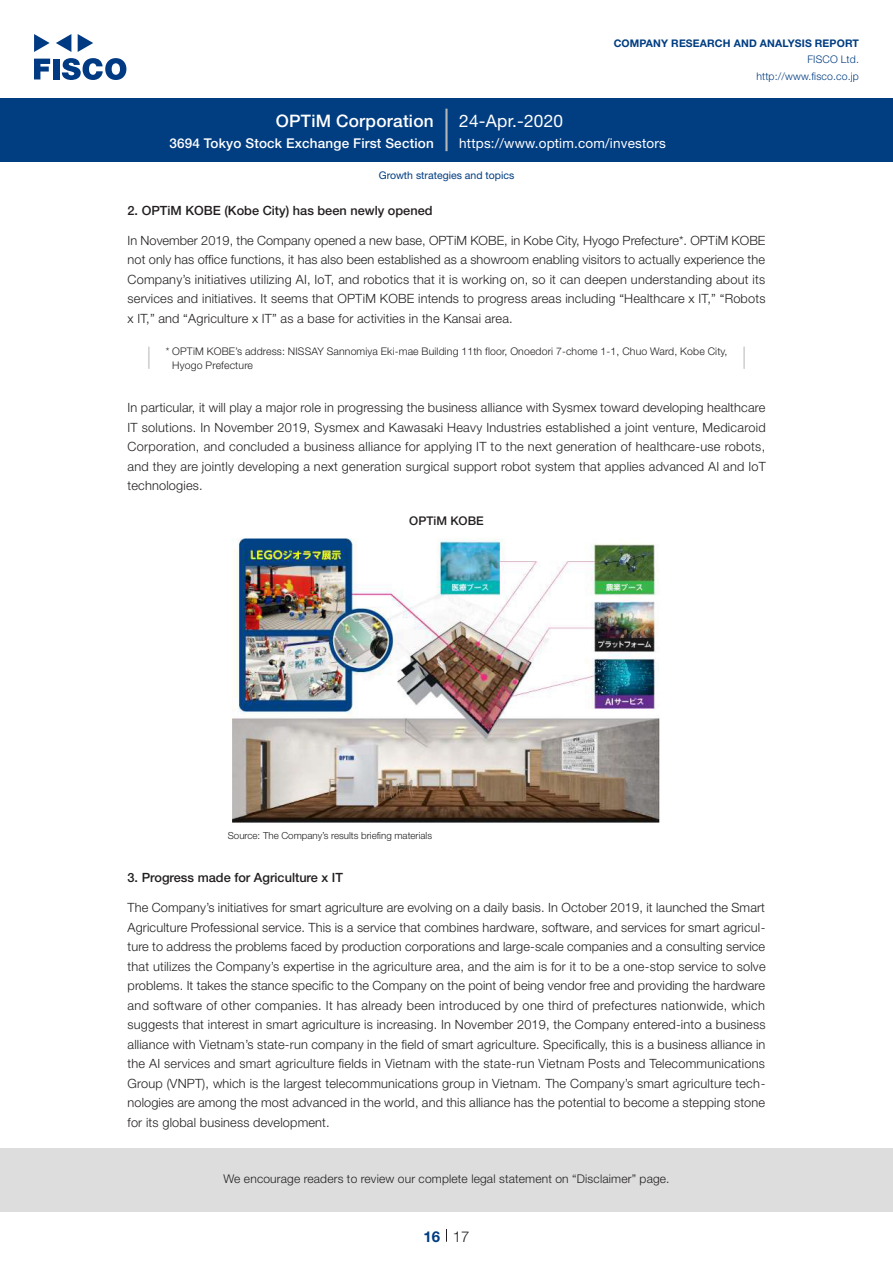
<style>
.page{position:relative;width:893px;height:1263px;background:#fff}
.page>*{position:absolute;margin:0;border:0;box-sizing:border-box;transform-origin:0 0}
.t1{font:500 17.25px "Helvetica Neue LT Std";letter-spacing:.015em;color:#fff}
.t2{font:17.25px "Helvetica Neue LT Std";letter-spacing:.015em;color:#fff}
.t3{font:300 15px "Helvetica Neue LT Std";color:#231f20}
.t4{font:700 15px "Helvetica Neue LT Std";color:#003d81}
.t5{font:500 13.5px "Helvetica Neue LT Std";letter-spacing:.015em;color:#fff}
.t6{font:13.5px "Helvetica Neue LT Std";letter-spacing:.015em;color:#fff}
.t7{font:300 12.75px/19.5px "Helvetica Neue LT Std";letter-spacing:.01em;color:#231f20;text-align:justify}
.t8{font:500 12.75px "Helvetica Neue LT Std";color:#231f20}
.t9{font:300 12px "Helvetica Neue LT Std";letter-spacing:.015em;color:#231f20}
.t10{font:500 12px "Helvetica Neue LT Std";color:#231f20}
.t11{font:300 10.5px/13.5px "Helvetica Neue LT Std";letter-spacing:.015em;color:#231f20}
.t12{font:700 10.5px "Helvetica Neue LT Std";letter-spacing:.015em;color:#003d81}
.t13{font:300 10.5px/16.5px "Helvetica Neue LT Std";letter-spacing:.015em;color:#003d81;text-align:right}
.t14{font:10.5px "Helvetica Neue LT Std";color:#003d81}
.t15{font:300 9.75px "Helvetica Neue LT Std";color:#231f20}
</style>
<div class="page">
<div style="left:0;top:1148px;width:893px;height:64px;background:#ddd"></div>
<svg style="left:34px;top:59px;width:16px;height:20px"></svg>
<div style="left:53px;top:59px;width:6px;height:20px;background:#003a83"></div>
<svg style="left:62px;top:58px;width:64px;height:22px"></svg>
<svg style="left:34px;top:34px;width:16px;height:18px"></svg>
<svg style="left:78px;top:34px;width:15px;height:18px"></svg>
<svg style="left:56px;top:34px;width:15px;height:18px"></svg>
<div style="left:0;top:98px;width:893px;height:64px;background:#003d81"></div>
<hr style="left:445px;top:109px;width:3px;height:42px;background:#b5b5b6">
<svg style="left:446px;top:1229px;width:1px;height:13px"></svg>
<hr style="left:148px;top:347px;width:2px;height:22px;background:#d3d3d3">
<hr style="left:743px;top:347px;width:2px;height:22px;background:#d3d3d3">
<img style="left:232px;top:538px;width:428px;height:285px">
<h1 class="t1" style="left:276px;top:110px;width:159px">OPTiM Corporation</h1>
<p class="t5" style="left:169px;top:135px;width:266px">3694 Tokyo Stock Exchange First Section</p>
<h1 class="t2" style="left:459px;top:110px;width:105px">24-Apr.-2020</h1>
<p class="t12" style="left:614px;top:37px;width:247px">COMPANY RESEARCH AND ANALYSIS REPORT</p>
<p class="t13" style="left:756px;top:51px;width:104px">FISCO Ltd. http://www.fisco.co j p.</p>
<p class="t6" style="left:459px;top:135px;width:208px">https://www.optim.com/investors</p>
<p class="t14" style="left:379px;top:169px;width:137px">Growth strategies and topics</p>
<p class="t8" style="left:128px;top:203px;width:306px">2. OPTiM KOBE (Kobe City) has been newly opened</p>
<p class="t7" style="left:128px;top:230px;width:639px">In November 2019, the Company opened a new base, OPTiM KOBE in, Kobe City, Hyogo Prefecture .* OPTiM KOBE not only has office functions it, has also been established as a showroom enabling visitors to actually experience the Company s’ initiatives utilizing AI, IoT, and robotics that isit working on, so it can deepen understanding about its services and initiatives It. seems that OPTiM KOBE intends to progress areas including “Healthcare ITx ,” “Robots<br>ITx ,” and “Agriculture ITx ” as a base for activities in the Kansai area.</p>
<p class="t11" style="left:172px;top:345px;width:557px;text-indent:-6px">* OPTiM KOBE s’ address: NISSAY Sannomiya Eki-mae Building 11th floor, Onoedori 7-chome 1-1, Chuo Ward, Kobe City,<br>Hyogo Prefecture</p>
<p class="t7" style="left:128px;top:397px;width:640px">In particular it, will play a major role in progressing the business alliance with Sysmex toward developing healthcare IT solutions In. November 2019, Sysmex and Kawasaki Heavy Industries established a joint venture, Medicaroid Corporation, and concluded a business alliance for applying IT to the next generation of healthcare-use robots, and they are jointly developing a next generation surgical support robot system that applies advanced AI and IoT technologies.</p>
<p class="t10" style="left:409px;top:513px;width:76px">OPTiM KOBE</p>
<p class="t15" style="left:228px;top:829px;width:206px">Source: The Company s’ results briefing materials</p>
<p class="t8" style="left:128px;top:870px;width:217px">3. Progress made for Agriculture ITx</p>
<p class="t7" style="left:128px;top:898px;width:639px">The Company s’ initiatives for smart agriculture are evolving on a daily basis In. October 2019, it launched the Smart</p>
<p class="t7" style="left:128px;top:937px;width:639px">ture to address the problems faced by production corporations and large-scale companies and a consulting service</p>
<p class="t7" style="left:128px;top:917px;width:639px">Agriculture Professional service. This is a service that combines hardware, software, and services for smart agricul-</p>
<p class="t7" style="left:128px;top:956px;width:640px">that utilizes the Company s’ expertise in the agriculture area, and the aim is for it to be a one-stop service to solve problems It. takes the stance specific to the Company on the point of being vendor free and providing the hardware and software of other companies It. has already been introduced by one third of prefectures nationwide, which suggests that interest in smart agriculture is increasing In. November 2019, the Company entered-into a business alliance with Vietnam s’ state-run company in the field of smart agriculture. Specifically, this is a business alliance in the AI services and smart agriculture fields in Vietnam with the state-run Vietnam Posts and Telecommunications</p>
<p class="t7" style="left:128px;top:1093px;width:639px">nologies are among the most advanced in the world, and this alliance has the potential to become a stepping stone</p>
<p class="t7" style="left:128px;top:1073px;width:639px">Group (VNPT ,) which is the largest telecommunications group in Vietnam. The Company s’ smart agriculture tech-</p>
<p class="t7" style="left:128px;top:1112px;width:204px">for its global business development.</p>
<p class="t9" style="left:223px;top:1171px;width:448px">We encourage readers to review our complete legal statement on “Disclaimer” page.</p>
<p class="t4" style="left:423px;top:1227px;width:18px">16</p>
<p class="t3" style="left:453px;top:1227px;width:18px">17</p>
</div>
